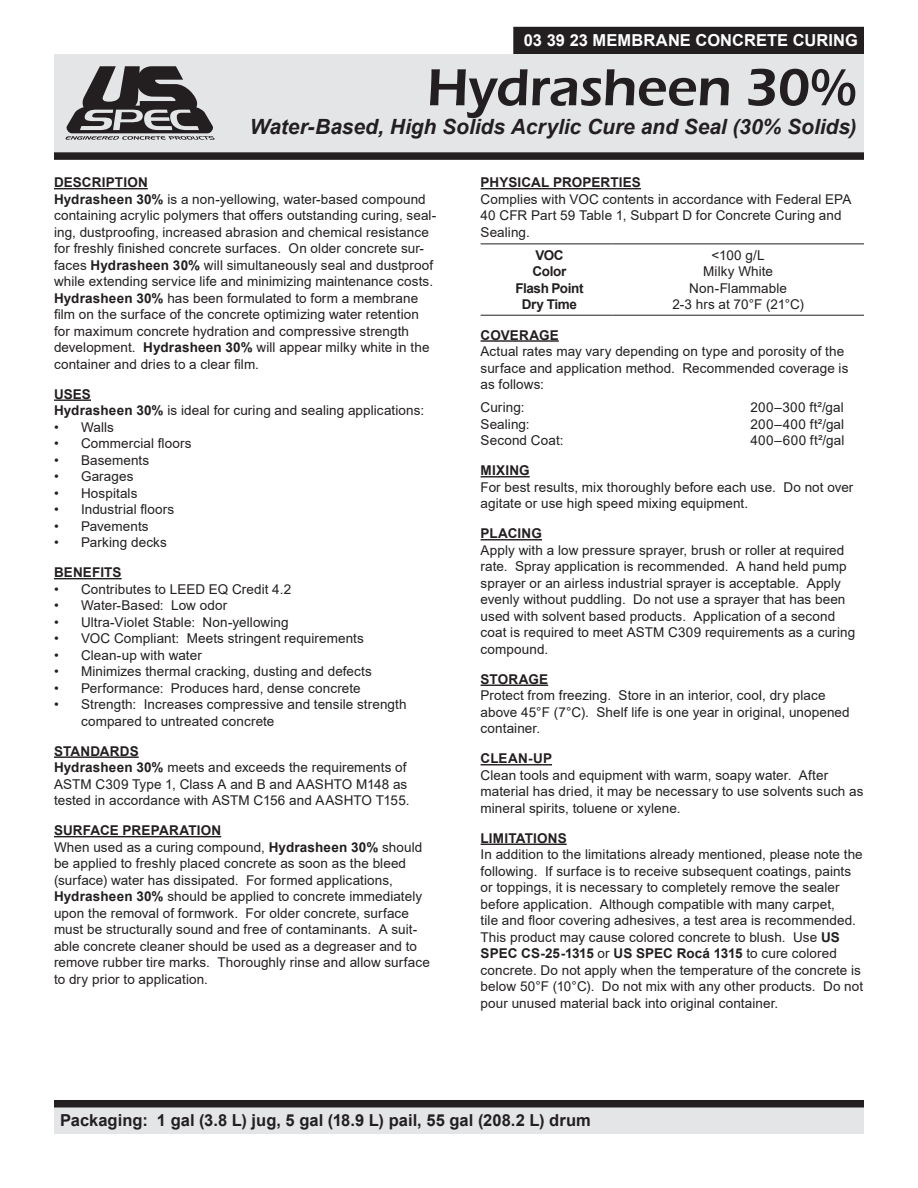
<style>
.page{position:relative;width:918px;height:1188px;background:#fff}
.page>*{position:absolute;margin:0;border:0;box-sizing:border-box;transform-origin:0 0}
.Product_Name{font:600 54px "Eras ITC";letter-spacing:-.01em;color:#231f20}
.Product_Descriptions{font:italic 700 21px "Arial";color:#231f20}
.Packaging{font:700 16.5px "Arial";letter-spacing:.005em;color:#231f20}
.categories{font:700 16.5px "Arial";letter-spacing:.005em;color:#fff}
.Body_Text{font:13.5px/16.5px "Arial";letter-spacing:.005em;color:#231f20}
.Body_Text_Heading{font:700 13.5px "Arial";letter-spacing:.01em;color:#231f20}
.Body_Text-2{font:700 13.5px "Arial";letter-spacing:-.025em;color:#231f20}
.Body_Text-3{font:700 13.5px "Arial";letter-spacing:.01em;color:#231f20}
.s1{font-weight:700}
</style>
<div class="page">
<div style="left:54px;top:1108px;width:810px;height:26px;background:#e4e5e7"></div>
<div style="left:54px;top:1100px;width:810px;height:7px;background:#231f20"></div>
<div style="left:54px;top:54px;width:810px;height:98px;background:#e4e5e7"></div>
<div style="left:54px;top:152px;width:810px;height:8px;background:#231f20"></div>
<svg style="left:66px;top:66px;width:149px;height:74px"></svg>
<hr style="left:54px;top:188px;width:94px;height:1px;background:#231f20">
<hr style="left:54px;top:399px;width:37px;height:2px;background:#231f20">
<hr style="left:54px;top:578px;width:68px;height:1px;background:#231f20">
<hr style="left:54px;top:756px;width:85px;height:2px;background:#231f20">
<hr style="left:54px;top:836px;width:167px;height:1px;background:#231f20">
<hr style="left:481px;top:188px;width:160px;height:1px;background:#231f20">
<hr style="left:481px;top:340px;width:78px;height:2px;background:#231f20">
<hr style="left:481px;top:476px;width:49px;height:1px;background:#231f20">
<hr style="left:481px;top:539px;width:61px;height:1px;background:#231f20">
<hr style="left:481px;top:685px;width:67px;height:1px;background:#231f20">
<hr style="left:481px;top:764px;width:71px;height:1px;background:#231f20">
<hr style="left:481px;top:844px;width:86px;height:1px;background:#231f20">
<hr style="left:481px;top:244px;width:131px;height:1px;background:#231f20">
<hr style="left:612px;top:244px;width:252px;height:1px;background:#231f20">
<hr style="left:481px;top:315px;width:131px;height:1px;background:#231f20">
<hr style="left:612px;top:315px;width:252px;height:1px;background:#231f20">
<div style="left:513px;top:27px;width:351px;height:27px;background:#231f20"></div>
<p class="categories" style="left:524px;top:28px;width:336px">03 39 23 MEMBRANE CONCRETE CURING</p>
<p class="Product_Name" style="left:427px;top:57px;width:431px">Hydrasheen 30%</p>
<p class="Product_Descriptions" style="left:250px;top:112px;width:608px">Water-Based, High Solids Acrylic Cure and Seal (30% Solids)</p>
<p class="Body_Text_Heading" style="left:54px;top:173px;width:95px">DESCRIPTION</p>
<p class="Body_Text" style="left:54px;top:191px;width:384px"><span class="s1">Hydrasheen 30%</span> is a non-yellowing, water-based compound containing acrylic polymers that offers outstanding curing, seal&shy;ing, dustproofing, increased abrasion and chemical resistance for freshly finished concrete surfaces. On older concrete sur&shy;faces <span class="s1">Hydrasheen 30%</span> will simultaneously seal and dustproof while extending service life and minimizing maintenance costs.<br><span class="s1">Hydrasheen 30%</span> has been formulated to form a membrane film on the surface of the concrete optimizing water retention for maximum concrete hydration and compressive strength development. <span class="s1">Hydrasheen 30%</span> will appear milky white in the container and dries to a clear film.</p>
<p class="Body_Text_Heading" style="left:54px;top:385px;width:38px">USES</p>
<p class="Body_Text" style="left:54px;top:402px;width:372px"><span class="s1">Hydrasheen 30%</span> is ideal for curing and sealing applications:</p>
<p class="Body_Text" style="left:54px;top:419px;width:62px">• Walls</p>
<p class="Body_Text" style="left:54px;top:435px;width:139px">• Commercial floors</p>
<p class="Body_Text" style="left:54px;top:452px;width:97px">• Basements</p>
<p class="Body_Text" style="left:54px;top:468px;width:81px">• Garages</p>
<p class="Body_Text" style="left:54px;top:485px;width:85px">• Hospitals</p>
<p class="Body_Text" style="left:54px;top:501px;width:122px">• Industrial floors</p>
<p class="Body_Text" style="left:54px;top:518px;width:96px">• Pavements</p>
<p class="Body_Text" style="left:54px;top:534px;width:114px">• Parking decks</p>
<p class="Body_Text_Heading" style="left:54px;top:563px;width:69px">BENEFITS</p>
<p class="Body_Text" style="left:54px;top:581px;width:239px">• Contributes to LEED EQ Credit 4.2</p>
<p class="Body_Text" style="left:54px;top:597px;width:175px">• Water-Based: Low odor</p>
<p class="Body_Text" style="left:54px;top:614px;width:236px">• Ultra-Violet Stable: Non-yellowing</p>
<p class="Body_Text" style="left:54px;top:630px;width:311px">• VOC Compliant: Meets stringent requirements</p>
<p class="Body_Text" style="left:54px;top:647px;width:149px">• Clean-up with water</p>
<p class="Body_Text" style="left:54px;top:663px;width:319px">• Minimizes thermal cracking, dusting and defects</p>
<p class="Body_Text" style="left:54px;top:680px;width:308px">• Performance: Produces hard, dense concrete</p>
<p class="Body_Text" style="left:81px;top:696px;width:327px;text-indent:-27px">• Strength: Increases compressive and tensile strength compared to untreated concrete</p>
<p class="Body_Text_Heading" style="left:54px;top:742px;width:86px">STANDARDS</p>
<p class="Body_Text" style="left:54px;top:759px;width:357px"><span class="s1">Hydrasheen 30%</span> meets and exceeds the requirements of<br>ASTM C309 Type 1, Class A and B and AASHTO M148 as tested in accordance with ASTM C156 and AASHTO T155.</p>
<p class="Body_Text_Heading" style="left:54px;top:821px;width:169px">SURFACE PREPARATION</p>
<p class="Body_Text" style="left:54px;top:839px;width:377px">When used as a curing compound, <span class="s1">Hydrasheen 30%</span> should be applied to freshly placed concrete as soon as the bleed (surface) water has dissipated. For formed applications, <span class="s1">Hydrasheen 30%</span> should be applied to concrete immediately upon the removal of formwork. For older concrete, surface must be structurally sound and free of contaminants. A suit&shy;able concrete cleaner should be used as a degreaser and to remove rubber tire marks. Thoroughly rinse and allow surface to dry prior to application.</p>
<p class="Body_Text-3" style="left:481px;top:173px;width:162px">PHYSICAL PROPERTIES</p>
<p class="Body_Text" style="left:481px;top:191px;width:373px">Complies with VOC contents in accordance with Federal EPA<br>40 CFR Part 59 Table 1, Subpart D for Concrete Curing and<br>Sealing.</p>
<p class="Body_Text-2" style="left:535px;top:245px;width:30px">VOC</p>
<p class="Body_Text-2" style="left:533px;top:262px;width:35px">Color</p>
<p class="Body_Text-2" style="left:515px;top:278px;width:70px">Flash Point</p>
<p class="Body_Text-2" style="left:522px;top:295px;width:57px">Dry Time</p>
<p class="Body_Text" style="left:712px;top:247px;width:55px">&lt;100 g/L</p>
<p class="Body_Text" style="left:703px;top:263px;width:71px">Milky White</p>
<p class="Body_Text" style="left:689px;top:280px;width:99px">Non-Flammable</p>
<p class="Body_Text" style="left:672px;top:296px;width:133px">2-3 hrs at 70°F (21°C)</p>
<p class="Body_Text_Heading" style="left:481px;top:325px;width:80px">COVERAGE</p>
<p class="Body_Text" style="left:481px;top:343px;width:369px">Actual rates may vary depending on type and porosity of the surface and application method. Recommended coverage is as follows:</p>
<p class="Body_Text" style="left:481px;top:399px;width:45px">Curing:</p>
<p class="Body_Text" style="left:751px;top:399px;width:95px">200–300 ft²/gal</p>
<p class="Body_Text" style="left:481px;top:416px;width:51px">Sealing:</p>
<p class="Body_Text" style="left:751px;top:416px;width:95px">200–400 ft²/gal</p>
<p class="Body_Text" style="left:481px;top:432px;width:84px">Second Coat:</p>
<p class="Body_Text" style="left:751px;top:432px;width:95px">400–600 ft²/gal</p>
<p class="Body_Text_Heading" style="left:481px;top:461px;width:51px">MIXING</p>
<p class="Body_Text" style="left:481px;top:479px;width:374px">For best results, mix thoroughly before each use. Do not over agitate or use high speed mixing equipment.</p>
<p class="Body_Text_Heading" style="left:481px;top:524px;width:63px">PLACING</p>
<p class="Body_Text" style="left:481px;top:542px;width:376px">Apply with a low pressure sprayer, brush or roller at required rate. Spray application is recommended. A hand held pump sprayer or an airless industrial sprayer is acceptable. Apply evenly without puddling. Do not use a sprayer that has been used with solvent based products. Application of a second coat is required to meet ASTM C309 requirements as a curing compound.</p>
<p class="Body_Text_Heading" style="left:481px;top:670px;width:69px">STORAGE</p>
<p class="Body_Text" style="left:481px;top:687px;width:371px">Protect from freezing. Store in an interior, cool, dry place above 45°F (7°C). Shelf life is one year in original, unopened container.</p>
<p class="Body_Text_Heading" style="left:481px;top:749px;width:73px">CLEAN-UP</p>
<p class="Body_Text" style="left:481px;top:767px;width:384px">Clean tools and equipment with warm, soapy water. After material has dried, it may be necessary to use solvents such as mineral spirits, toluene or xylene.</p>
<p class="Body_Text_Heading" style="left:481px;top:829px;width:88px">LIMITATIONS</p>
<p class="Body_Text" style="left:481px;top:846px;width:384px">In addition to the limitations already mentioned, please note the following. If surface is to receive subsequent coatings, paints or toppings, it is necessary to completely remove the sealer before application. Although compatible with many carpet,<br>tile and floor covering adhesives, a test area is recommended.<br>This product may cause colored concrete to blush. Use <span class="s1">US SPEC CS-25-1315</span> or <span class="s1">US SPEC Rocá 1315</span> to cure colored concrete. Do not apply when the temperature of the concrete is below 50°F (10°C). Do not mix with any other products. Do not pour unused material back into original container.</p>
<p class="Packaging" style="left:60px;top:1108px;width:532px">Packaging: 1 gal (3.8 L) jug, 5 gal (18.9 L) pail, 55 gal (208.2 L) drum</p>
</div>
